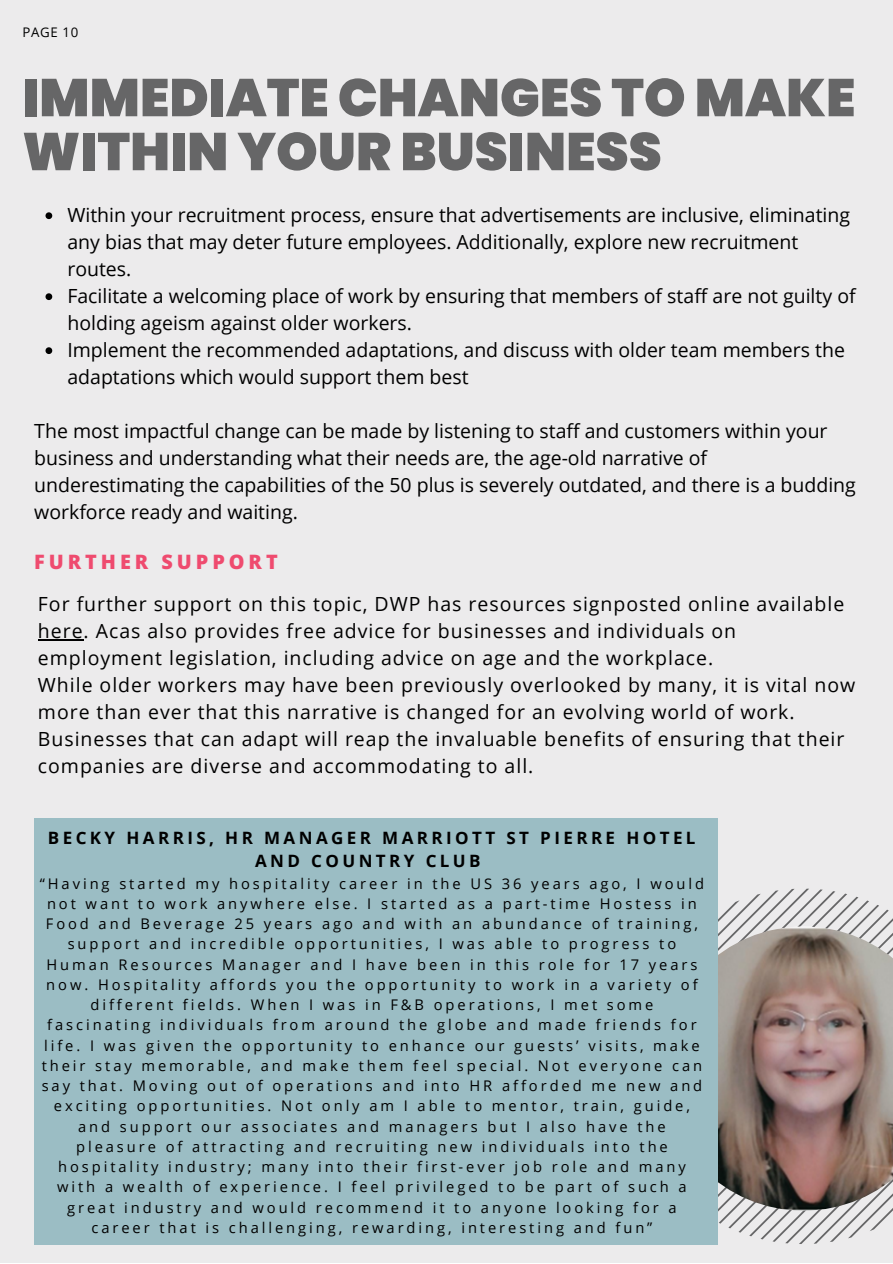
<style>
.page{position:relative;width:893px;height:1264px;background:#fff}
.page>*{position:absolute;margin:0;border:0;box-sizing:border-box;transform-origin:0 0}
.t1{font:900 52.95px/54px "Poppins";color:#666667}
.t2{font:800 19.8px "Open Sans";letter-spacing:.2em;color:#ef4b6f}
.t3{font:19.5px/27px "Open Sans";color:#000}
.t4{font:19.5px/27px "Open Sans";letter-spacing:.05em;color:#000}
.t5{font:700 16.95px/23.5px "Open Sans";letter-spacing:.2em;color:#000;text-align:center}
.t6{font:14.7px/20.2px "Open Sans";letter-spacing:.2em;color:#000;text-align:center}
.t7{font:13.2px "Open Sans";letter-spacing:.05em;color:#000}
</style>
<div class="page">
<div style="left:0;top:0;width:892px;height:1262px;background:#ecebec"></div>
<svg style="left:718px;top:888px;width:174px;height:355px"></svg>
<hr style="left:38px;top:639px;width:46px;height:1px;background:#000">
<img style="left:718px;top:926px;width:174px;height:284px">
<div style="left:34px;top:818px;width:684px;height:426px;background:#9bbdc4"></div>
<svg style="left:45px;top:212px;width:7px;height:7px"></svg>
<svg style="left:45px;top:293px;width:7px;height:7px"></svg>
<svg style="left:45px;top:347px;width:7px;height:7px"></svg>
<p class="t7" style="left:22px;top:23px;width:57px">PAGE 10</p>
<h1 class="t1" style="left:22px;top:71px;width:834px">IMMEDIATE CHANGES TO MAKE<br>WITHIN YOUR BUSINESS</h1>
<p class="t3" style="left:67px;top:201px;width:789px">Within your recruitment process, ensure that advertisements are inclusive, eliminating any bias that may deter future employees. Additionally, explore new recruitment routes.<br>Facilitate a welcoming place of work by ensuring that members of staff are not guilty of holding ageism against older workers.<br>Implement the recommended adaptations, and discuss with older team members the adaptations which would support them best</p>
<p class="t3" style="left:34px;top:417px;width:823px">The most impactful change can be made by listening to staff and customers within your business and understanding what their needs are, the age-old narrative of underestimating the capabilities of the 50 plus is severely outdated, and there is a budding workforce ready and waiting.</p>
<h2 class="t2" style="left:34px;top:548px;width:245px">FURTHER SUPPORT</h2>
<p class="t4" style="left:38px;top:590px;width:818px">For further support on this topic, DWP has resources signposted online available here. Acas also provides free advice for businesses and individuals on employment legislation, including advice on age and the workplace.<br>While older workers may have been previously overlooked by many, it is vital now more than ever that this narrative is changed for an evolving world of work.<br>Businesses that can adapt will reap the invaluable benefits of ensuring that their companies are diverse and accommodating to all.</p>
<p class="t5" style="left:48px;top:825px;width:649px">BECKY HARRIS, HR MANAGER MARRIOTT ST PIERRE HOTEL<br>AND COUNTRY CLUB</p>
<p class="t6" style="left:40px;top:872px;width:665px">“Having started my hospitality career in the US 36 years ago, I would not want to work anywhere else. I started as a part-time Hostess in Food and Beverage 25 years ago and with an abundance of training, support and incredible opportunities, I was able to progress to Human Resources Manager and I have been in this role for 17 years now. Hospitality affords you the opportunity to work in a variety of different fields. When I was in F&amp;B operations, I met some fascinating individuals from around the globe and made friends for life. I was given the opportunity to enhance our guests’ visits, make their stay memorable, and make them feel special. Not everyone can say that. Moving out of operations and into HR afforded me new and exciting opportunities. Not only am I able to mentor, train, guide, and support our associates and managers but I also have the pleasure of attracting and recruiting new individuals into the hospitality industry; many into their first-ever job role and many with a wealth of experience. I feel privileged to be part of such a great industry and would recommend it to anyone looking for a career that is challenging, rewarding, interesting and fun”</p>
</div>
